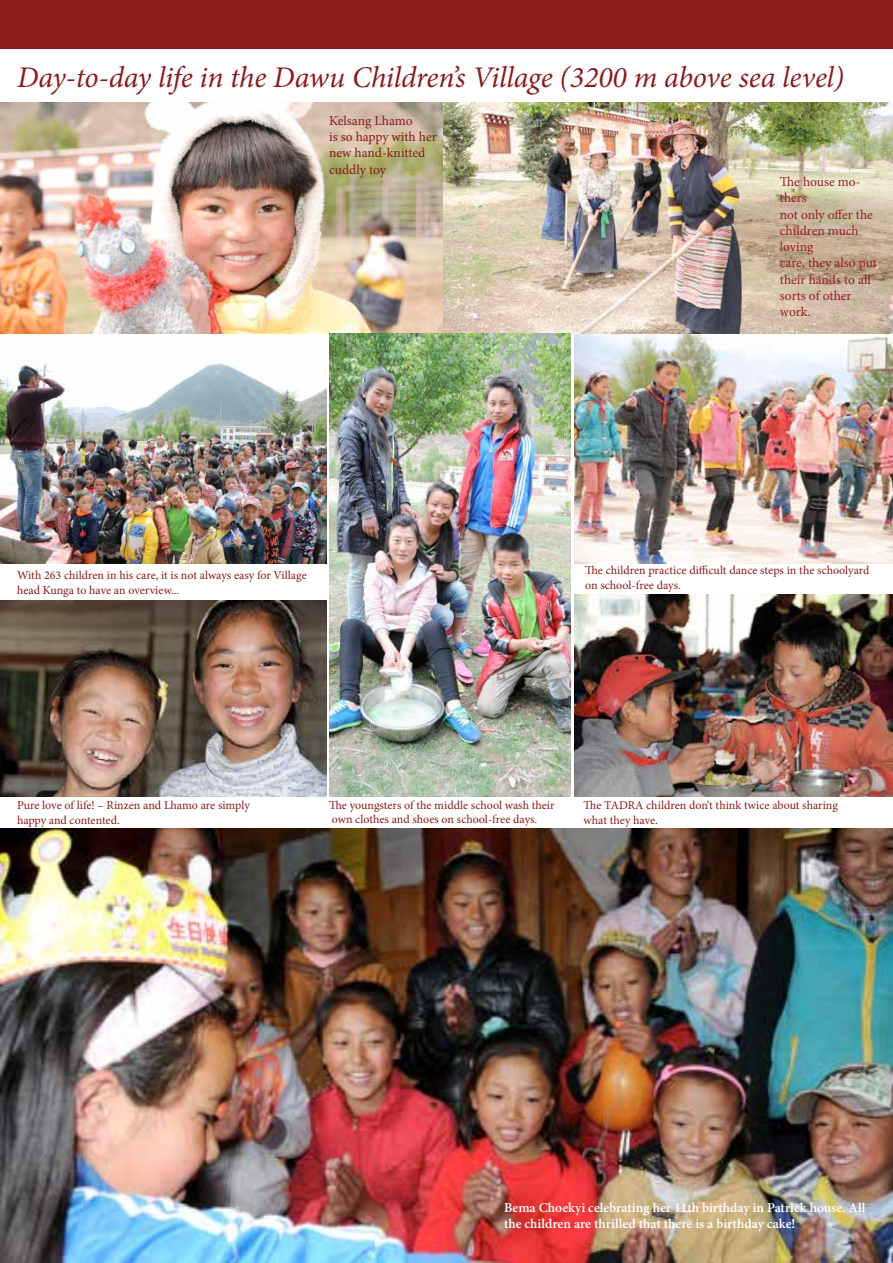
<style>
.page{position:relative;width:893px;height:1263px;background:#fff}
.page>*{position:absolute;margin:0;border:0;box-sizing:border-box;transform-origin:0 0}
.t1{font:italic 30px "Minion Pro";letter-spacing:-.005em;color:#8b1c1c}
.t2{font:600 13.5px/16.2px "Minion Pro";color:#fff}
.t3{font:13.5px/16.2px "Minion Pro";letter-spacing:-.005em;color:#962023}
.t4{font:13.5px/16.2px "Minion Pro";letter-spacing:-.005em;color:#8b1c1c}
.t5{font:12px/14.4px "Minion Pro";color:#8b1c1c}
</style>
<div class="page">
<div style="left:0;top:0;width:893px;height:49px;background:#8b1c1c"></div>
<img style="left:0;top:102px;width:444px;height:232px">
<img style="left:0;top:828px;width:893px;height:435px">
<img style="left:0;top:601px;width:326px;height:196px">
<img style="left:574px;top:334px;width:319px;height:229px">
<img style="left:574px;top:594px;width:319px;height:203px">
<img style="left:444px;top:102px;width:449px;height:232px">
<img style="left:329px;top:334px;width:242px;height:463px">
<img style="left:0;top:363px;width:326px;height:201px">
<h1 class="t1" style="left:17px;top:57px;width:828px">Day-to-day life in the Dawu Children’s Village (3200 m above sea level)</h1>
<p class="t4" style="left:329px;top:113px;width:109px">Kelsang Lhamo<br>is so happy with her new hand-knitted cuddly toy</p>
<p class="t3" style="left:780px;top:174px;width:99px">The house mo&shy;thers<br>not only offer the children much loving<br>care, they also put their hands to all sorts of other work.</p>
<p class="t5" style="left:17px;top:568px;width:291px">With 263 children in his care, it is not always easy for Village head Kunga to have an overview...</p>
<p class="t5" style="left:585px;top:563px;width:286px">The children practice difficult dance steps in the schoolyard on school-free days.</p>
<p class="t5" style="left:17px;top:798px;width:234px">Pure love of life! – Rinzen and Lhamo are simply happy and contented.</p>
<p class="t5" style="left:329px;top:798px;width:227px">The youngsters of the middle school wash their own clothes and shoes on school-free days.</p>
<p class="t5" style="left:584px;top:798px;width:256px">The TADRA children don’t think twice about sharing what they have.</p>
<p class="t2" style="left:504px;top:1200px;width:363px">Bema Choekyi celebrating her 11th birthday in Patrick house. All the children are thrilled that there is a birthday cake!</p>
</div>
